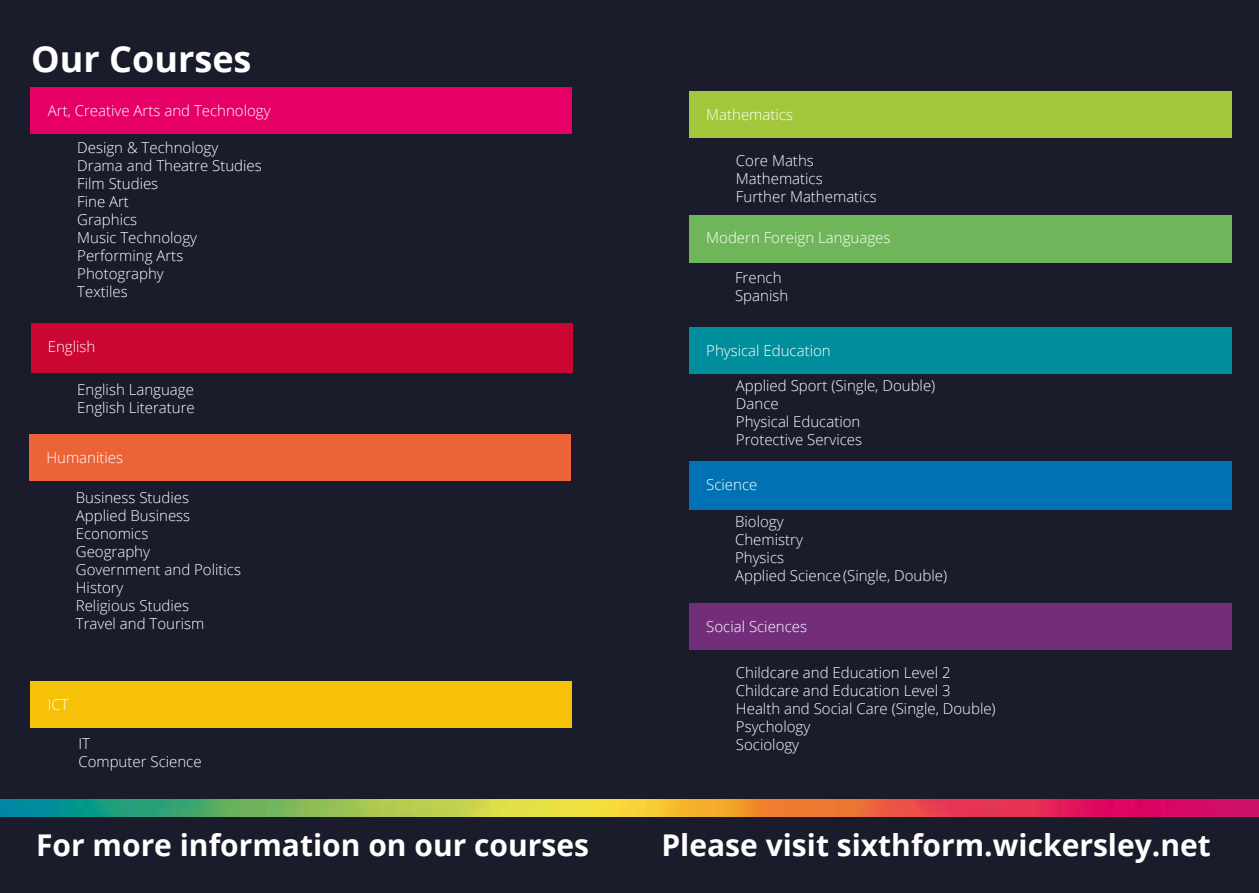
<style>
.page{position:relative;width:1259px;height:893px;background:#1a1c2c}
.page>*{position:absolute;margin:0;border:0;box-sizing:border-box;transform-origin:0 0}
.t1{font:700 36px "Open Sans";color:#fff}
.t2{font:700 30px "Open Sans";color:#fff}
.t3{font:300 15px/18px "Open Sans";color:#fff}
</style>
<div class="page">
<div style="left:31px;top:323px;width:541px;height:49px;background:#ca0732"></div>
<div style="left:31px;top:87px;width:541px;height:47px;background:#e60066"></div>
<div style="left:29px;top:434px;width:542px;height:47px;background:#ec6338"></div>
<div style="left:31px;top:681px;width:541px;height:47px;background:#f6c108"></div>
<div style="left:689px;top:92px;width:542px;height:46px;background:#a2c73a"></div>
<div style="left:689px;top:215px;width:542px;height:48px;background:#6fb65a"></div>
<div style="left:689px;top:327px;width:542px;height:47px;background:#008e9c"></div>
<div style="left:689px;top:461px;width:542px;height:49px;background:#0072b3"></div>
<div style="left:689px;top:604px;width:542px;height:46px;background:#722e7b"></div>
<img style="left:0;top:799px;width:1259px;height:17px">
<h1 class="t1" style="left:31px;top:34px;width:222px">Our Courses</h1>
<p class="t3" style="left:48px;top:101px;width:224px">Art, Creative Arts and Technology</p>
<p class="t3" style="left:77px;top:138px;width:186px">Design &amp; Technology<br>Drama and Theatre Studies<br>Film Studies<br>Fine Art<br>Graphics<br>Music Technology<br>Performing Arts<br>Photography<br>Textiles</p>
<p class="t3" style="left:48px;top:337px;width:49px">English</p>
<p class="t3" style="left:77px;top:380px;width:119px">English Language<br>English Literature</p>
<p class="t3" style="left:46px;top:448px;width:78px">Humanities</p>
<p class="t3" style="left:76px;top:488px;width:167px">Business Studies<br>Applied Business<br>Economics<br>Geography<br>Government and Politics<br>History<br>Religious Studies<br>Travel and Tourism</p>
<p class="t3" style="left:48px;top:695px;width:22px">ICT</p>
<p class="t3" style="left:78px;top:734px;width:125px">IT<br>Computer Science</p>
<p class="t3" style="left:706px;top:105px;width:88px">Mathematics</p>
<p class="t3" style="left:736px;top:151px;width:142px">Core Maths<br>Mathematics<br>Further Mathematics</p>
<p class="t3" style="left:706px;top:229px;width:186px">Modern Foreign Languages</p>
<p class="t3" style="left:735px;top:268px;width:55px">French<br>Spanish</p>
<p class="t3" style="left:706px;top:341px;width:126px">Physical Education</p>
<p class="t3" style="left:736px;top:376px;width:201px">Applied Sport (Single, Double)<br>Dance<br>Physical Education<br>Protective Services</p>
<p class="t3" style="left:706px;top:475px;width:53px">Science</p>
<p class="t3" style="left:735px;top:512px;width:213px">Biology<br>Chemistry<br>Physics<br>Applied Science (Single, Double)</p>
<p class="t3" style="left:706px;top:617px;width:102px">Social Sciences</p>
<p class="t3" style="left:736px;top:663px;width:261px">Childcare and Education Level 2<br>Childcare and Education Level 3<br>Health and Social Care (Single, Double)<br>Psychology<br>Sociology</p>
<h2 class="t2" style="left:36px;top:824px;width:554px">For more information on our courses</h2>
<h2 class="t2" style="left:661px;top:824px;width:551px">Please visit sixthform.wickersley.net</h2>
</div>
